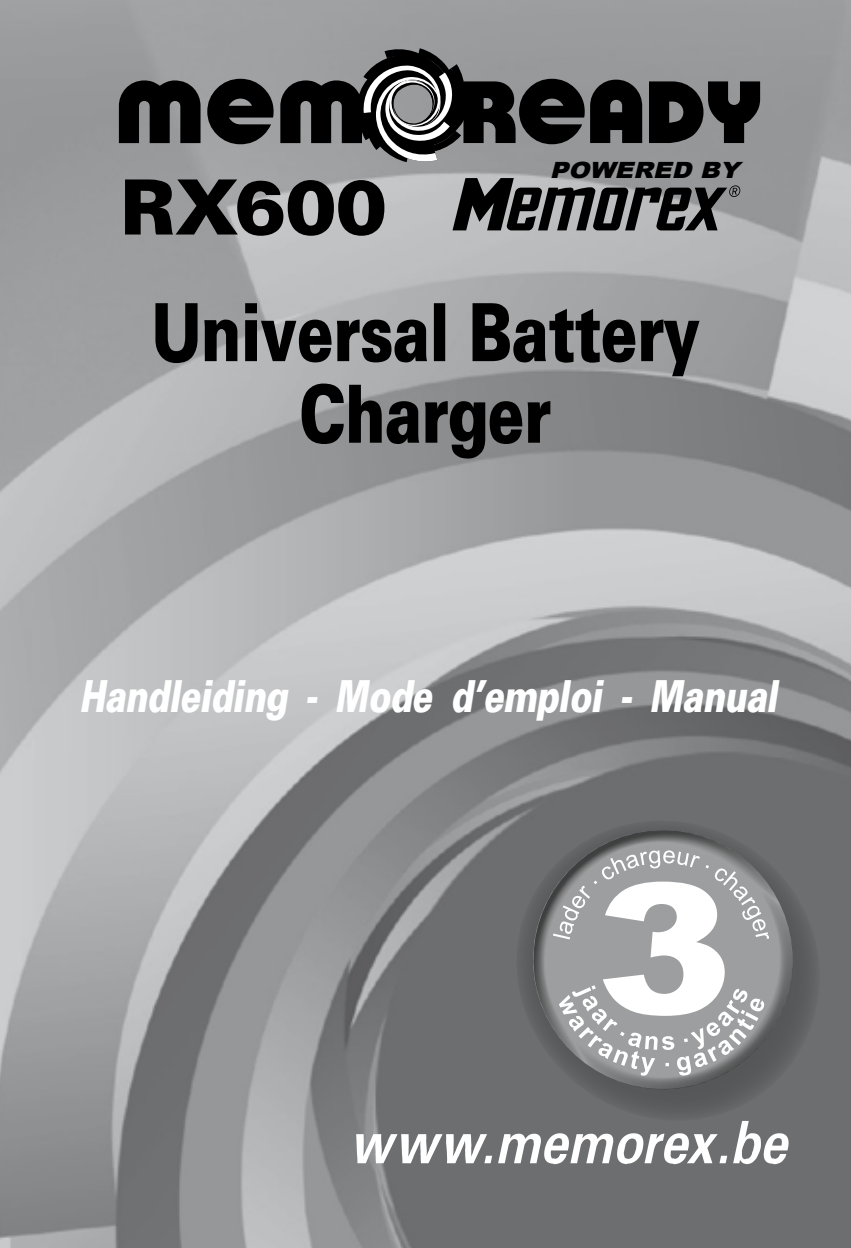
<style>
.page{position:relative;width:851px;height:1248px;background:#fff}
.page>*{position:absolute;margin:0;border:0;box-sizing:border-box;transform-origin:0 0}
.t1{font:900 80px/81.6px "Univers";letter-spacing:-.005em;color:#000;text-align:center;scale:.75 1}
.t2{font:900 76px "Univers";letter-spacing:-.005em;color:#000}
.t3{font:italic 900 44px "Univers";letter-spacing:-.005em;color:#fff;scale:.75 1}
.t4{font:italic 900 22.4px "Arial";color:#000;scale:1.14 1}
</style>
<div class="page">
<img style="left:0;top:0;width:850px;height:1247px">
<svg style="left:356px;top:1133px;width:136px;height:30px"></svg>
<svg style="left:498px;top:1133px;width:229px;height:30px"></svg>
<svg style="left:733px;top:1120px;width:56px;height:43px"></svg>
<svg style="left:516px;top:820px;width:304px;height:300px;background:#6b6c6e"></svg>
<svg style="left:534px;top:872px;width:282px;height:239px;background:#656668"></svg>
<svg style="left:506px;top:802px;width:296px;height:268px;background:#6b6c6e"></svg>
<svg style="left:553px;top:850px;width:216px;height:225px"></svg>
<svg style="left:119px;top:80px;width:81px;height:63px;background:#242425"></svg>
<svg style="left:207px;top:79px;width:66px;height:65px;background:#2f3030"></svg>
<svg style="left:452px;top:178px;width:288px;height:52px;background:#5a5b5c"></svg>
<svg style="left:590px;top:80px;width:52px;height:63px;background:#191a1a"></svg>
<svg style="left:649px;top:81px;width:111px;height:62px;background:#2d2d2e"></svg>
<svg style="left:280px;top:48px;width:304px;height:114px;background:#5b5c5d"></svg>
<h2 class="t2" style="left:121px;top:157px;width:267px">RX600</h2>
<p class="t4" style="left:549px;top:154px;width:175px">POWERED BY</p>
<h1 class="t1" style="left:151px;top:288px;width:733px">Universal Battery<br>Charger</h1>
<p class="t3" style="left:79px;top:667px;width:932px">Handleiding - Mode d’emploi - Manual</p>
</div>
